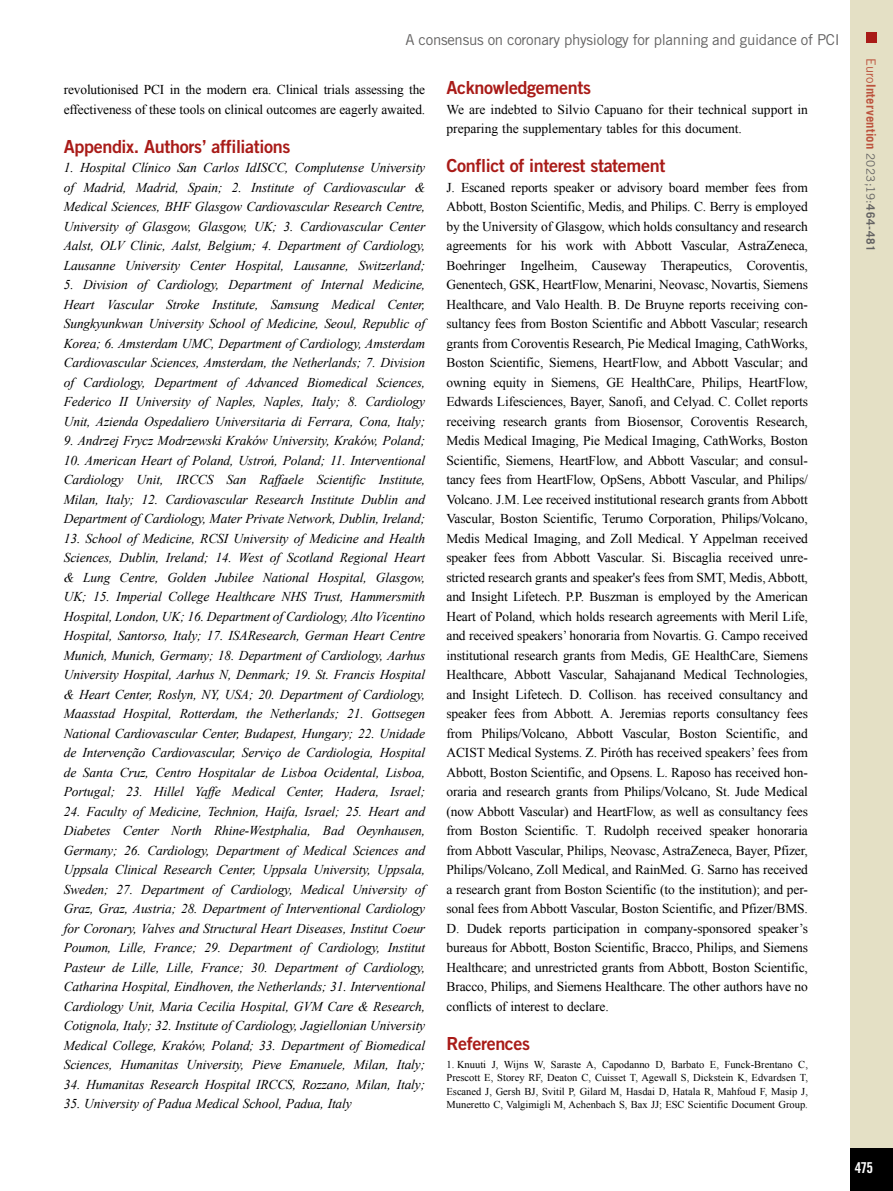
<style>
.page{position:relative;width:893px;height:1191px;background:#fff}
.page>*{position:absolute;margin:0;border:0;box-sizing:border-box;transform-origin:0 0}
.t1{font:18px "Trade Gothic LT Std Bd 2";letter-spacing:-.02em;color:#a91b18}
.t2{font:15px "Trade Gothic LT Std";letter-spacing:-.02em;color:#646363}
.t3{font:15px "Trade Gothic LT Std Bd Cn 20";color:#fff}
.t4{font:italic 13.5px/19.5px "Times New Roman";letter-spacing:-.01em;color:#000;text-align:justify}
.t5{font:13.5px/19.5px "Times New Roman";letter-spacing:-.01em;color:#000}
.t6{font:700 12.75px "Trade Gothic LT Std";letter-spacing:.015em;color:#bc533d}
.t7{font:10.5px/13.5px "Times New Roman";color:#000;text-align:justify}
.s1{font-weight:400}
.s2{font-weight:400;font-size:11.7px;color:#646363}
.s3{font-size:11.7px;color:#646363}
</style>
<div class="page">
<div style="left:850px;top:0;width:43px;height:1191px;background:#e4e0c5"></div>
<div style="left:850px;top:1148px;width:43px;height:43px;background:#000"></div>
<div style="left:866px;top:32px;width:11px;height:10px;background:#a91b18"></div>
<p class="t2" style="left:405px;top:30px;width:436px">A consensus on coronary physiology for planning and guidance of PCI</p>
<p class="t5" style="left:64px;top:80px;width:363px">revolutionised PCI in the modern era. Clinical trials assessing the effectiveness of these tools on clinical outcomes are eagerly awaited.</p>
<h1 class="t1" style="left:64px;top:135px;width:228px">Appendix. Authors’ affiliations</h1>
<p class="t4" style="left:64px;top:158px;width:363px">1. Hospital Clínico San Carlos IdISCC, Complutense University of Madrid, Madrid, Spain; 2. Institute of Cardiovascular &amp; Medical Sciences, BHF Glasgow Cardiovascular Research Centre, University of Glasgow, Glasgow, UK; 3. Cardiovascular Center Aalst, OLV Clinic, Aalst, Belgium; 4. Department of Cardiology, Lausanne University Center Hospital, Lausanne, Switzerland;</p>
<p class="t4" style="left:64px;top:275px;width:363px">5. Division of Cardiology, Department of Internal Medicine, Heart Vascular Stroke Institute, Samsung Medical Center, Sungkyunkwan University School of Medicine, Seoul, Republic of Korea; 6. Amsterdam UMC, Department of Cardiology, Amsterdam Cardiovascular Sciences, Amsterdam, the Netherlands; 7. Division of Cardiology, Department of Advanced Biomedical Sciences, Federico II University of Naples, Naples, Italy; 8. Cardiology Unit, Azienda Ospedaliero Universitaria di Ferrara, Cona, Italy;</p>
<p class="t4" style="left:64px;top:431px;width:363px">9. Andrzej Frycz Modrzewski Kraków University, Kraków, Poland;</p>
<p class="t4" style="left:64px;top:450px;width:363px">10. American Heart of Poland, Ustroń, Poland; 11. Interventional Cardiology Unit, IRCCS San Raffaele Scientific Institute, Milan, Italy; 12. Cardiovascular Research Institute Dublin and Department of Cardiology, Mater Private Network, Dublin, Ireland;</p>
<p class="t4" style="left:64px;top:528px;width:363px">13. School of Medicine, RCSI University of Medicine and Health Sciences, Dublin, Ireland; 14. West of Scotland Regional Heart &amp; Lung Centre, Golden Jubilee National Hospital, Glasgow, UK; 15. Imperial College Healthcare NHS Trust, Hammersmith Hospital, London, UK; 16. Department of Cardiology, Alto Vicentino Hospital, Santorso, Italy; 17. ISAResearch, German Heart Centre Munich, Munich, Germany; 18. Department of Cardiology, Aarhus University Hospital, Aarhus N, Denmark; 19. St. Francis Hospital &amp; Heart Center, Roslyn, NY, USA; 20. Department of Cardiology, Maasstad Hospital, Rotterdam, the Netherlands; 21. Gottsegen National Cardiovascular Center, Budapest, Hungary; 22. Unidade de Intervenção Cardiovascular, Serviço de Cardiologia, Hospital de Santa Cruz, Centro Hospitalar de Lisboa Ocidental, Lisboa, Portugal; 23. Hillel Yaffe Medical Center, Hadera, Israel;</p>
<p class="t4" style="left:64px;top:801px;width:363px">24. Faculty of Medicine, Technion, Haifa, Israel; 25. Heart and Diabetes Center North Rhine-Westphalia, Bad Oeynhausen, Germany; 26. Cardiology, Department of Medical Sciences and Uppsala Clinical Research Center, Uppsala University, Uppsala, Sweden; 27. Department of Cardiology, Medical University of Graz, Graz, Austria; 28. Department of Interventional Cardiology for Coronary, Valves and Structural Heart Diseases, Institut Coeur Poumon, Lille, France; 29. Department of Cardiology, Institut Pasteur de Lille, Lille, France; 30. Department of Cardiology, Catharina Hospital, Eindhoven, the Netherlands; 31. Interventional Cardiology Unit, Maria Cecilia Hospital, GVM Care &amp; Research, Cotignola, Italy; 32. Institute of Cardiology, Jagiellonian University Medical College, Kraków, Poland; 33. Department of Biomedical Sciences, Humanitas University, Pieve Emanuele, Milan, Italy;</p>
<p class="t4" style="left:64px;top:1074px;width:363px">34. Humanitas Research Hospital IRCCS, Rozzano, Milan, Italy;</p>
<p class="t4" style="left:64px;top:1093px;width:290px">35. University of Padua Medical School, Padua, Italy</p>
<h1 class="t1" style="left:446px;top:77px;width:146px">Acknowledgements</h1>
<p class="t5" style="left:446px;top:99px;width:363px">We are indebted to Silvio Capuano for their technical support in preparing the supplementary tables for this document.</p>
<h1 class="t1" style="left:446px;top:155px;width:220px">Conflict of interest statement</h1>
<p class="t5" style="left:446px;top:177px;width:363px;text-align:justify">J. Escaned reports speaker or advisory board member fees from Abbott, Boston Scientific, Medis, and Philips. C. Berry is employed by the University of Glasgow, which holds consultancy and research agreements for his work with Abbott Vascular, AstraZeneca, Boehringer Ingelheim, Causeway Therapeutics, Coroventis, Genentech, GSK, HeartFlow, Menarini, Neovasc, Novartis, Siemens Healthcare, and Valo Health. B. De Bruyne reports receiving con&shy;sultancy fees from Boston Scientific and Abbott Vascular; research grants from Coroventis Research, Pie Medical Imaging, CathWorks, Boston Scientific, Siemens, HeartFlow, and Abbott Vascular; and owning equity in Siemens, GE HealthCare, Philips, HeartFlow, Edwards Lifesciences, Bayer, Sanofi, and Celyad. C. Collet reports receiving research grants from Biosensor, Coroventis Research, Medis Medical Imaging, Pie Medical Imaging, CathWorks, Boston Scientific, Siemens, HeartFlow, and Abbott Vascular; and consul&shy;tancy fees from HeartFlow, OpSens, Abbott Vascular, and Philips/ Volcano. J.M. Lee received institutional research grants from Abbott Vascular, Boston Scientific, Terumo Corporation, Philips/Volcano, Medis Medical Imaging, and Zoll Medical. Y Appelman received speaker fees from Abbott Vascular. Si. Biscaglia received unre&shy;stricted research grants and speaker's fees from SMT, Medis, Abbott, and Insight Lifetech. P.P. Buszman is employed by the American Heart of Poland, which holds research agreements with Meril Life, and received speakers’ honoraria from Novartis. G. Campo received institutional research grants from Medis, GE HealthCare, Siemens Healthcare, Abbott Vascular, Sahajanand Medical Technologies, and Insight Lifetech. D. Collison. has received consultancy and speaker fees from Abbott. A. Jeremias reports consultancy fees from Philips/Volcano, Abbott Vascular, Boston Scientific, and ACIST Medical Systems. Z. Piróth has received speakers’ fees from Abbott, Boston Scientific, and Opsens. L. Raposo has received hon&shy;oraria and research grants from Philips/Volcano, St. Jude Medical (now Abbott Vascular) and HeartFlow, as well as consultancy fees from Boston Scientific. T. Rudolph received speaker honoraria from Abbott Vascular, Philips, Neovasc, AstraZeneca, Bayer, Pfizer, Philips/Volcano, Zoll Medical, and RainMed. G. Sarno has received a research grant from Boston Scientific (to the institution); and per&shy;sonal fees from Abbott Vascular, Boston Scientific, and Pfizer/BMS.<br>D. Dudek reports participation in company-sponsored speaker’s bureaus for Abbott, Boston Scientific, Bracco, Philips, and Siemens Healthcare; and unrestricted grants from Abbott, Boston Scientific, Bracco, Philips, and Siemens Healthcare. The other authors have no conflicts of interest to declare.</p>
<h1 class="t1" style="left:446px;top:1032px;width:85px">References</h1>
<p class="t7" style="left:446px;top:1057px;width:363px">1. Knuuti J, Wijns W, Saraste A, Capodanno D, Barbato E, Funck-Brentano C, Prescott E, Storey RF, Deaton C, Cuisset T, Agewall S, Dickstein K, Edvardsen T, Escaned J, Gersh BJ, Svitil P, Gilard M, Hasdai D, Hatala R, Mahfoud F, Masip J, Muneretto C, Valgimigli M, Achenbach S, Bax JJ; ESC Scientific Document Group.</p>
<p class="t6" style="left:879px;top:58px;width:194px;rotate:90deg"><span class="s1">Euro</span>Intervention <span class="s2">2023;19:</span><span class="s3">464-481</span></p>
<p class="t3" style="left:855px;top:1158px;width:20px">475</p>
</div>
